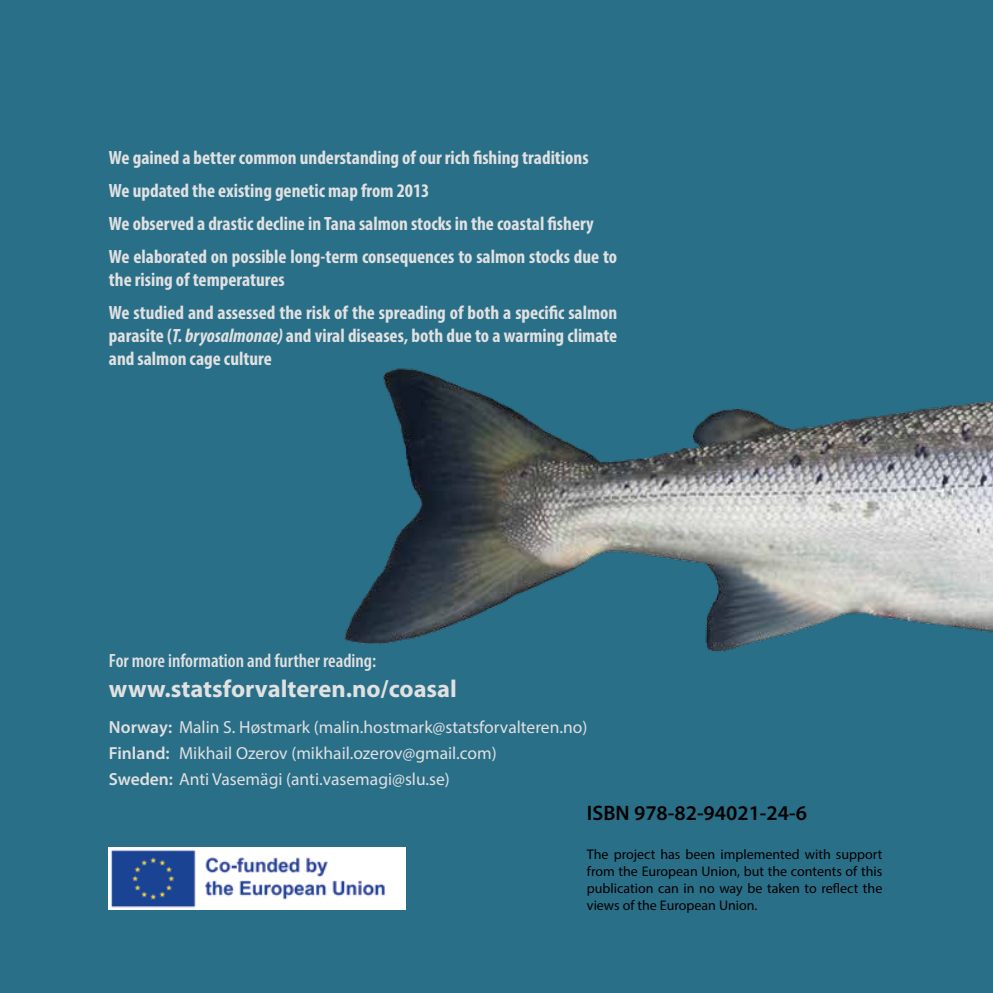
<style>
.page{position:relative;width:993px;height:993px;background:#fff}
.page>*{position:absolute;margin:0;border:0;box-sizing:border-box;transform-origin:0 0}
.t1{font:700 24.5px "Myriad Pro";color:#e1e1e1}
.t2{font:600 21px "Myriad Pro";color:#000}
.t3{font:700 condensed 19.25px/33.1px "Myriad Pro";color:#e1e1e1}
.t4{font:600 condensed 19.25px "Myriad Pro";color:#e1e1e1}
.t5{font:17.5px/25.9px "Myriad Pro";color:#e1e1e1}
.t6{font:14px/16.8px "Myriad Pro";color:#000;text-align:justify}
.s1{font-style:italic}
.s2{font-weight:600}
</style>
<div class="page">
<div style="left:0;top:0;width:992px;height:992px;background:#2a6f88"></div>
<img style="left:344px;top:368px;width:648px;height:284px">
<img style="left:109px;top:847px;width:296px;height:62px">
<p class="t3" style="left:109px;top:140px;width:509px">We gained a better common understanding of our rich fishing traditions<br>We updated the existing genetic map from 2013<br>We observed a drastic decline in Tana salmon stocks in the coastal fishery We elaborated on possible long-term consequences to salmon stocks due to</p>
<p class="t3" style="left:109px;top:262px;width:509px">the rising of temperatures<br>We studied and assessed the risk of the spreading of both a specific salmon</p>
<p class="t3" style="left:109px;top:324px;width:509px;line-height:23.1px">parasite (<span class="s1">T. bryosalmonae)</span> and viral diseases, both due to a warming climate and salmon cage culture</p>
<p class="t4" style="left:109px;top:650px;width:269px">For more information and further reading:</p>
<p class="t1" style="left:109px;top:672px;width:349px">www.statsforvalteren.no/coasal</p>
<p class="t5" style="left:109px;top:713px;width:479px"><span class="s2">Norway:</span> Malin S. Høstmark (malin.hostmark@statsforvalteren.no)<br><span class="s2">Finland:</span> Mikhail Ozerov (mikhail.ozerov@gmail.com)<br><span class="s2">Sweden:</span> Anti Vasemägi (anti.vasemagi@slu.se)</p>
<p class="t2" style="left:586px;top:799px;width:221px">ISBN 978-82-94021-24-6</p>
<p class="t6" style="left:586px;top:845px;width:297px">The project has been implemented with support from the European Union, but the contents of this publication can in no way be taken to reflect the views of the European Union.</p>
</div>
